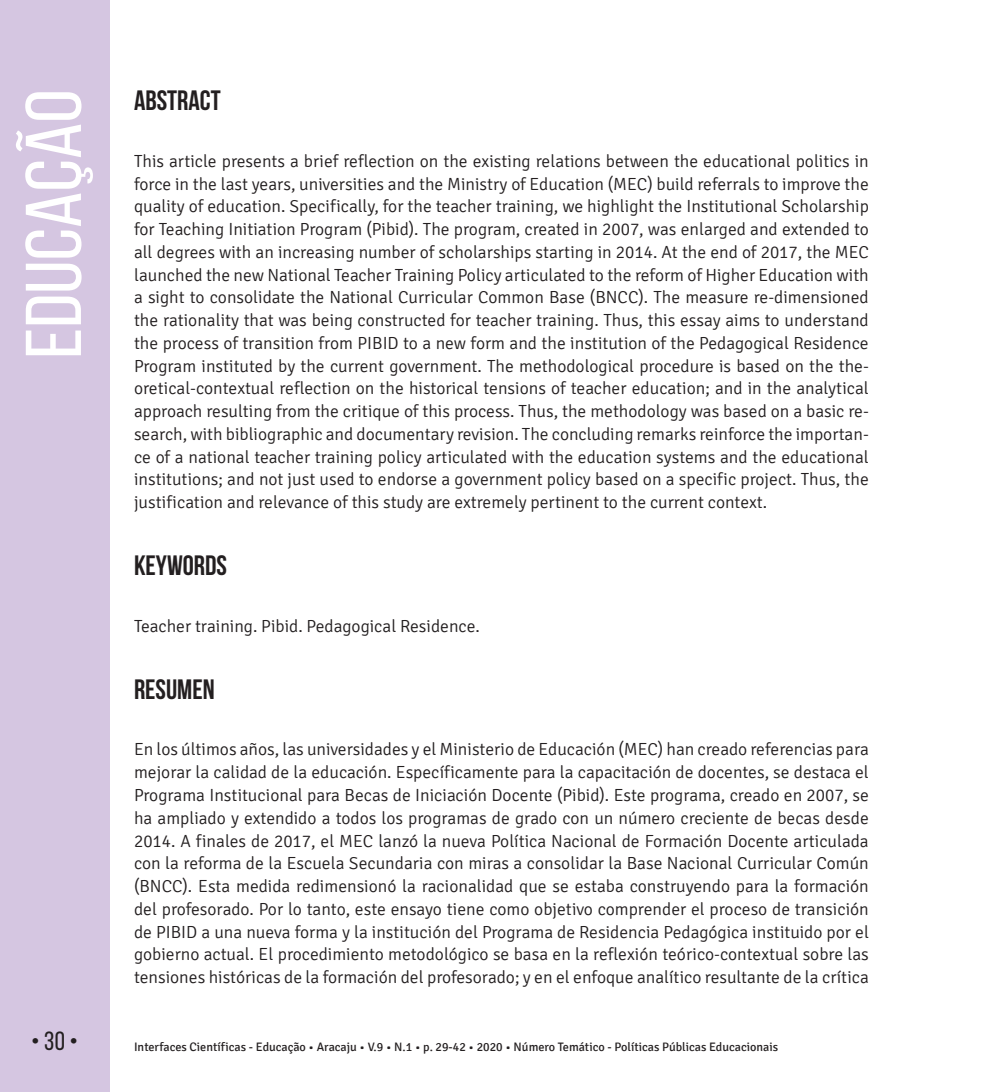
<style>
.page{position:relative;width:993px;height:1092px;background:#fff}
.page>*{position:absolute;margin:0;border:0;box-sizing:border-box;transform-origin:0 0}
.t1{font:78.75px "Bebas Neue";color:#fff;scale:1.09 1}
.t2{font:700 28px "Bebas Neue";color:#231f20}
.t3{font:26.25px "Bebas Neue";color:#231f20}
.t4{font:300 17.5px/22.8px "Signika";color:#231f20;text-align:justify}
.t5{font:12.25px "Signika";color:#231f20}
</style>
<div class="page">
<div style="left:0;top:0;width:109px;height:1091px;background:#d5c6e1"></div>
<h1 class="t1" style="left:11px;top:358px;width:248px;rotate:-90deg">EDUCAÇÃO</h1>
<h2 class="t2" style="left:134px;top:85px;width:88px">ABSTRACT</h2>
<p class="t4" style="left:134px;top:150px;width:736px">This article presents a brief reflection on the existing relations between the educational politics in force in the last years, universities and the Ministry of Education (MEC) build referrals to improve the quality of education. Specifically, for the teacher training, we highlight the Institutional Scholarship for Teaching Initiation Program (Pibid). The program, created in 2007, was enlarged and extended to all degrees with an increasing number of scholarships starting in 2014. At the end of 2017, the MEC launched the new National Teacher Training Policy articulated to the reform of Higher Education with a sight to consolidate the National Curricular Common Base (BNCC). The measure re-dimensioned the rationality that was being constructed for teacher training. Thus, this essay aims to understand the process of transition from PIBID to a new form and the institution of the Pedagogical Residence Program instituted by the current government. The methodological procedure is based on the the&shy;oretical-contextual reflection on the historical tensions of teacher education; and in the analytical approach resulting from the critique of this process. Thus, the methodology was based on a basic re&shy;search, with bibliographic and documentary revision. The concluding remarks reinforce the importan&shy;ce of a national teacher training policy articulated with the education systems and the educational institutions; and not just used to endorse a government policy based on a specific project. Thus, the justification and relevance of this study are extremely pertinent to the current context.</p>
<h2 class="t2" style="left:134px;top:550px;width:94px">KEYWORDS</h2>
<p class="t4" style="left:134px;top:615px;width:347px">Teacher training. Pibid. Pedagogical Residence.</p>
<h2 class="t2" style="left:134px;top:674px;width:82px">RESUMEN</h2>
<p class="t4" style="left:134px;top:738px;width:736px">En los últimos años, las universidades y el Ministerio de Educación (MEC) han creado referencias para mejorar la calidad de la educación. Específicamente para la capacitación de docentes, se destaca el Programa Institucional para Becas de Iniciación Docente (Pibid). Este programa, creado en 2007, se ha ampliado y extendido a todos los programas de grado con un número creciente de becas desde 2014. A finales de 2017, el MEC lanzó la nueva Política Nacional de Formación Docente articulada con la reforma de la Escuela Secundaria con miras a consolidar la Base Nacional Curricular Común (BNCC). Esta medida redimensionó la racionalidad que se estaba construyendo para la formación del profesorado. Por lo tanto, este ensayo tiene como objetivo comprender el proceso de transición de PIBID a una nueva forma y la institución del Programa de Residencia Pedagógica instituido por el gobierno actual. El procedimiento metodológico se basa en la reflexión teórico-contextual sobre las tensiones históricas de la formación del profesorado; y en el enfoque analítico resultante de la crítica</p>
<h3 class="t3" style="left:31px;top:1026px;width:49px">• 30 •</h3>
<p class="t5" style="left:134px;top:1040px;width:645px">Interfaces Científicas - Educação • Aracaju • V.9 • N.1 • p. 29-42 • 2020 • Número Temático - Políticas Públicas Educacionais</p>
</div>
